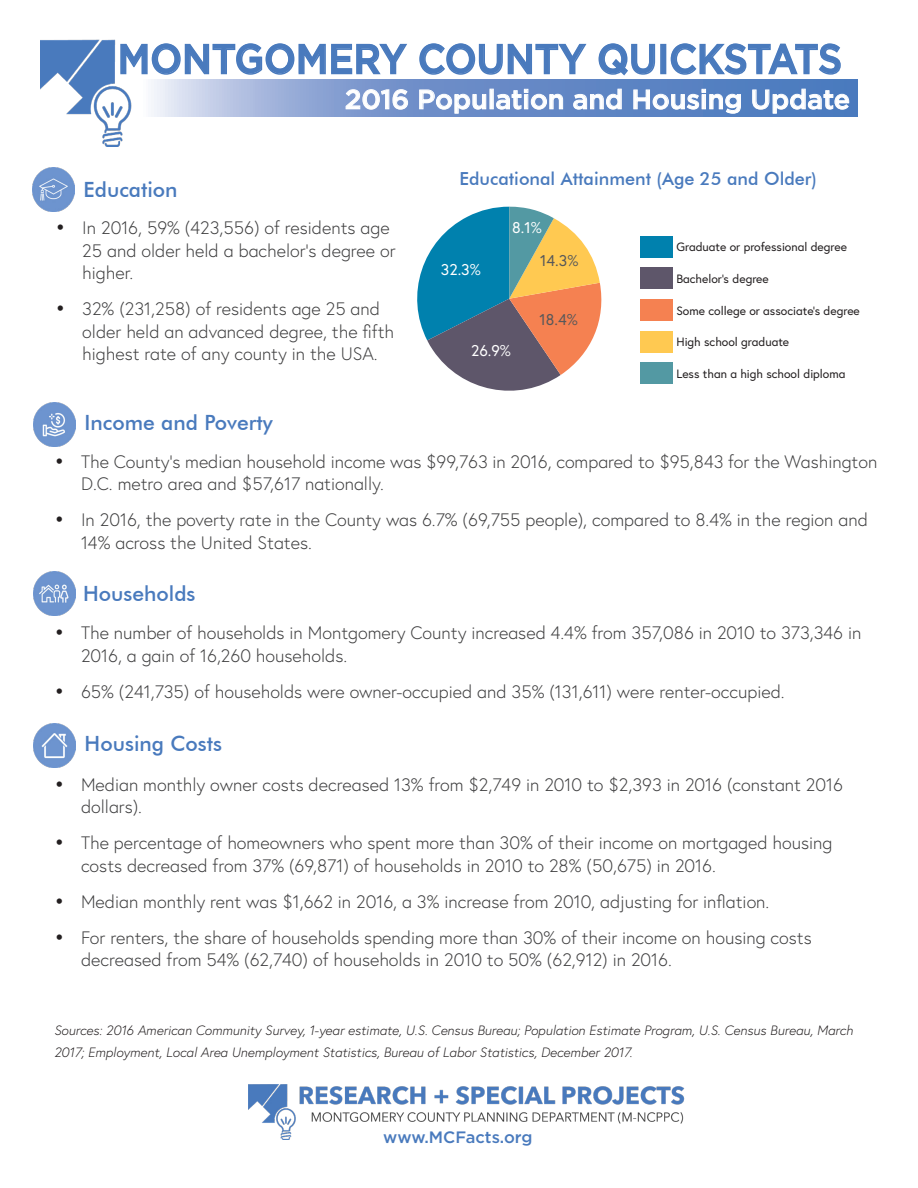
<style>
.page{position:relative;width:918px;height:1188px;background:#fff}
.page>*{position:absolute;margin:0;border:0;box-sizing:border-box;transform-origin:0 0}
.t1{font:500 41.25px "Gotham";color:#497abd;scale:.91 1}
.t2{font:500 27px "Gotham";color:#fff}
.Heading_Level_1{font:500 21px "Futura BT";color:#497abd}
.t3{font:300 18px/22.5px "Europa";color:#3e3e3f}
.Heading_Level_1-2{font:500 18px "Futura BT";color:#497abd}
.t4{font:500 16.5px "Gotham";color:#497abd}
.t5{font:15.6px/33.2px "Europa";color:#57585a}
.t6{font:15.6px "Europa";color:#fff}
.t7{font:italic 300 13.5px/22.5px "Europa";color:#231f20}
.t8{font:12px "Europa";color:#231f20}
.s1{font-family:"Futura BT";color:#231f20}
.s2{color:#fff}
</style>
<div class="page">
<img style="left:40px;top:39px;width:92px;height:107px">
<svg style="left:120px;top:43px;width:287px;height:32px"></svg>
<svg style="left:419px;top:43px;width:168px;height:32px"></svg>
<svg style="left:598px;top:43px;width:58px;height:33px"></svg>
<div style="left:660px;top:44px;width:6px;height:30px;border:2px solid #497abd"></div>
<svg style="left:670px;top:43px;width:171px;height:32px"></svg>
<svg style="left:151px;top:79px;width:707px;height:38px;background:#86a1d2"></svg>
<svg style="left:345px;top:89px;width:63px;height:21px"></svg>
<svg style="left:419px;top:89px;width:68px;height:25px;background:#88a2d2"></svg>
<svg style="left:496px;top:89px;width:67px;height:21px"></svg>
<svg style="left:573px;top:88px;width:49px;height:22px"></svg>
<svg style="left:633px;top:89px;width:108px;height:25px;background:#799bce"></svg>
<svg style="left:752px;top:88px;width:98px;height:26px;background:#7196cb"></svg>
<img style="left:34px;top:402px;width:42px;height:44px">
<img style="left:34px;top:724px;width:42px;height:44px">
<img style="left:34px;top:571px;width:42px;height:44px">
<img style="left:33px;top:167px;width:42px;height:44px">
<img style="left:249px;top:1084px;width:436px;height:56px">
<div style="left:640px;top:236px;width:32px;height:21px;background:#0081ae"></div>
<div style="left:640px;top:268px;width:32px;height:21px;background:#5e566a"></div>
<div style="left:640px;top:299px;width:32px;height:22px;background:#f58151"></div>
<div style="left:640px;top:331px;width:32px;height:21px;background:#ffc951"></div>
<div style="left:640px;top:363px;width:32px;height:21px;background:#5399a3"></div>
<svg style="left:417px;top:207px;width:185px;height:184px"></svg>
<p class="t1" style="left:118px;top:32px;width:798px">MONTGOMERY COUNTY QUICKSTATS</p>
<p class="t2" style="left:345px;top:82px;width:507px">2016 Population and Housing Update</p>
<p class="Heading_Level_1" style="left:84px;top:177px;width:96px">Education</p>
<p class="t3" style="left:82px;top:217px;width:315px;text-indent:-27px"><span class="s1">•</span> In 2016, 59% (423,556) of residents age<br>25 and older held a bachelor’s degree or higher.</p>
<p class="t3" style="left:82px;top:298px;width:313px;text-indent:-27px"><span class="s1">•</span> 32% (231,258) of residents age 25 and older held an advanced degree, the fifth highest rate of any county in the USA.</p>
<p class="Heading_Level_1" style="left:85px;top:410px;width:190px">Income and Poverty</p>
<p class="Heading_Level_1-2" style="left:460px;top:167px;width:359px">Educational Attainment (Age 25 and Older)</p>
<p class="t6" style="left:441px;top:259px;width:41px">32.3%</p>
<p class="t5" style="left:540px;top:211px;width:40px;text-indent:-28px"><span class="s2">8.1%<br></span>14.3%</p>
<p class="t5" style="left:540px;top:302px;width:40px">18.4%</p>
<p class="t6" style="left:471px;top:341px;width:41px">26.9%</p>
<p class="t8" style="left:676px;top:240px;width:172px">Graduate or professional degree</p>
<p class="t8" style="left:676px;top:271px;width:94px">Bachelor's degree</p>
<p class="t8" style="left:676px;top:303px;width:185px">Some college or associate's degree</p>
<p class="t8" style="left:676px;top:334px;width:114px">High school graduate</p>
<p class="t8" style="left:676px;top:366px;width:171px">Less than a high school diploma</p>
<p class="t3" style="left:81px;top:450px;width:798px;text-indent:-27px"><span class="s1">•</span> The County’s median household income was $99,763 in 2016, compared to $95,843 for the Washington<br>D.C. metro area and $57,617 nationally.</p>
<p class="t3" style="left:81px;top:508px;width:788px;text-indent:-27px"><span class="s1">•</span> In 2016, the poverty rate in the County was 6.7% (69,755 people), compared to 8.4% in the region and<br>14% across the United States.</p>
<p class="Heading_Level_1" style="left:83px;top:580px;width:114px">Households</p>
<p class="t3" style="left:81px;top:622px;width:782px;text-indent:-27px"><span class="s1">•</span> The number of households in Montgomery County increased 4.4% from 357,086 in 2010 to 373,346 in<br>2016, a gain of 16,260 households.</p>
<p class="t3" style="left:54px;top:680px;width:732px"><span class="s1">•</span> 65% (241,735) of households were owner-occupied and 35% (131,611) were renter-occupied.</p>
<p class="Heading_Level_1" style="left:85px;top:731px;width:139px">Housing Costs</p>
<p class="t3" style="left:81px;top:773px;width:764px;text-indent:-27px"><span class="s1">•</span> Median monthly owner costs decreased 13% from $2,749 in 2010 to $2,393 in 2016 (constant 2016 dollars).</p>
<p class="t3" style="left:81px;top:831px;width:753px;text-indent:-27px"><span class="s1">•</span> The percentage of homeowners who spent more than 30% of their income on mortgaged housing costs decreased from 37% (69,871) of households in 2010 to 28% (50,675) in 2016.</p>
<p class="t3" style="left:54px;top:890px;width:717px"><span class="s1">•</span> Median monthly rent was $1,662 in 2016, a 3% increase from 2010, adjusting for inflation.</p>
<p class="t3" style="left:81px;top:926px;width:732px;text-indent:-27px"><span class="s1">•</span> For renters, the share of households spending more than 30% of their income on housing costs decreased from 54% (62,740) of households in 2010 to 50% (62,912) in 2016.</p>
<p class="t7" style="left:54px;top:1018px;width:801px">Sources: 2016 American Community Survey, 1-year estimate, U.S. Census Bureau; Population Estimate Program, U.S. Census Bureau, March<br>2017; Employment, Local Area Unemployment Statistics, Bureau of Labor Statistics, December 2017.</p>
<p class="t4" style="left:383px;top:1126px;width:151px">www.MCFacts.org</p>
</div>
